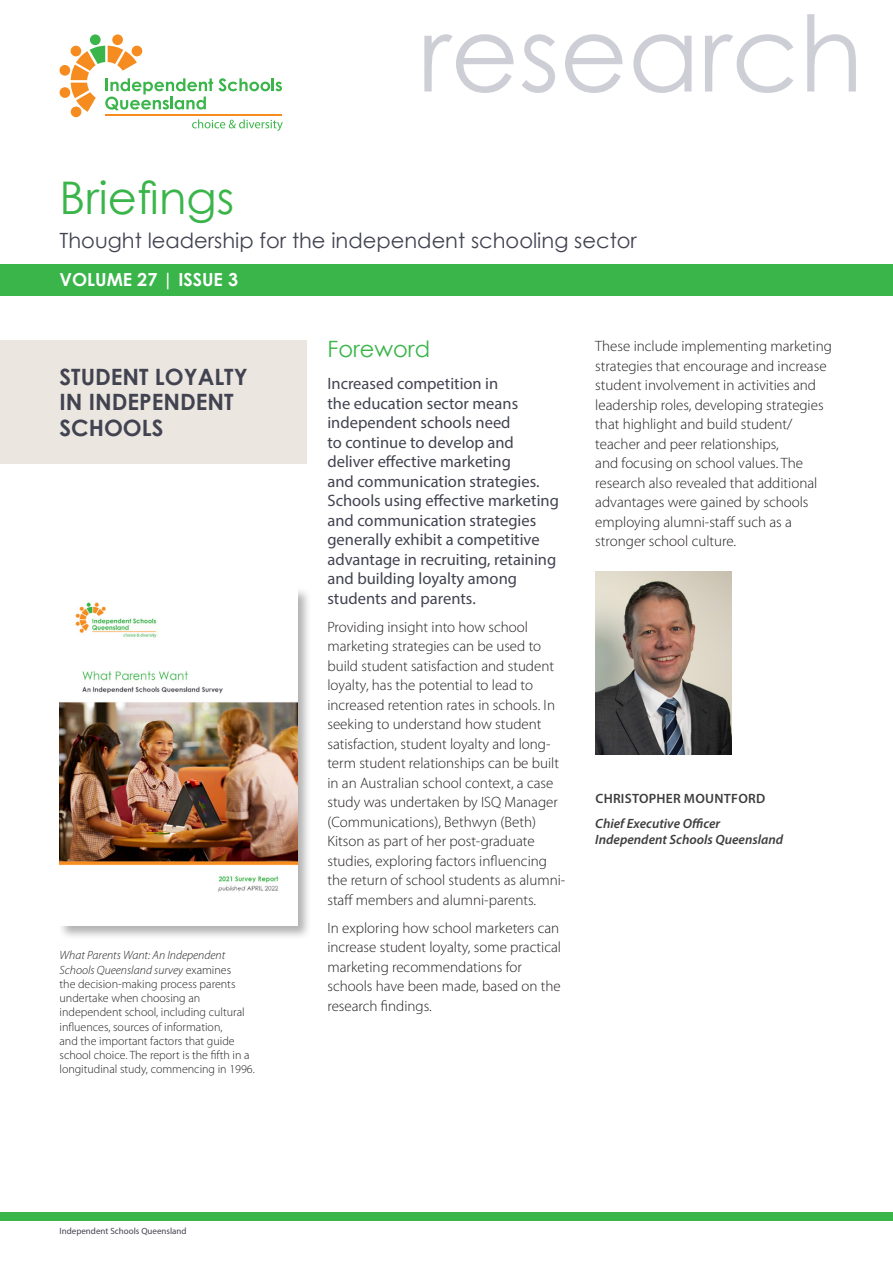
<style>
.page{position:relative;width:893px;height:1263px;background:#fff}
.page>*{position:absolute;margin:0;border:0;box-sizing:border-box;transform-origin:0 0}
.Heading_1_Briefings{font:105px "Century Gothic";color:#cecfd6}
.Heading_1_Briefings-2{font:45px "Century Gothic";color:#3ab54a}
.ED_heading{font:700 22.5px/25.5px "Century Gothic";color:#424351}
.Heading_2{font:22.5px "Century Gothic";color:#3ab54a}
.Heading_2-2{font:21px "Century Gothic";color:#424351}
.Heading_3{font:700 18px "Century Gothic";color:#fff}
.Intro_para{font:16.5px/19.5px "Myriad Pro";color:#424351}
.Body_copy{font:300 15px/19.5px "Myriad Pro";color:#231f20}
.author_title{font:italic 600 13.5px/16.5px "Myriad Pro";color:#3e3e3f}
.Body_copy-2{font:600 13.5px "Myriad Pro";letter-spacing:.02em;color:#3e3e3f}
._8pt_table_source_disclaimer{font:300 12px/14.2px "Myriad Pro";color:#231f20}
.t1{font:9px "Myriad Pro";color:#424351}
.s1{font-style:italic}
</style>
<div class="page">
<div style="left:0;top:264px;width:893px;height:32px;background:#3ab54a"></div>
<img style="left:595px;top:571px;width:136px;height:183px">
<div style="left:0;top:1212px;width:893px;height:8px;background:#3ab54a"></div>
<div style="left:0;top:340px;width:306px;height:124px;background:#ebe6df"></div>
<svg style="left:192px;top:119px;width:91px;height:12px"></svg>
<hr style="left:105px;top:114px;width:177px;height:1px;background:#f68c1f">
<div style="left:90px;top:34px;width:11px;height:11px;background:#3ab54a;border-radius:50%"></div>
<div style="left:60px;top:65px;width:10px;height:11px;background:#f68c1f;border-radius:50%"></div>
<div style="left:60px;top:87px;width:10px;height:11px;background:#f68c1f;border-radius:50%"></div>
<div style="left:71px;top:107px;width:10px;height:10px;background:#f68c1f;border-radius:50%"></div>
<div style="left:112px;top:34px;width:11px;height:11px;background:#f68c1f;border-radius:50%"></div>
<svg style="left:71px;top:46px;width:211px;height:66px"></svg>
<div style="left:57px;top:587px;width:255px;height:353px;background:#231f20;opacity:.35"></div>
<img style="left:60px;top:589px;width:238px;height:337px">
<p class="Heading_1_Briefings" style="left:419px;top:-20px;width:446px">research</p>
<p class="Heading_1_Briefings-2" style="left:60px;top:166px;width:176px">Briefings</p>
<p class="Heading_2-2" style="left:60px;top:226px;width:579px">Thought leadership for the independent schooling sector</p>
<p class="Heading_3" style="left:60px;top:265px;width:180px">VOLUME 27 | ISSUE 3</p>
<p class="ED_heading" style="left:60px;top:363px;width:190px">STUDENT LOYALTY<br>IN INDEPENDENT<br>SCHOOLS</p>
<p class="_8pt_table_source_disclaimer" style="left:60px;top:948px;width:197px"><span class="s1">What Parents Want: An Independent Schools Queensland survey</span> examines<br>the decision-making process parents undertake when choosing an independent school, including cultural influences, sources of information,<br>and the important factors that guide school choice. The report is the fifth in a longitudinal study, commencing in 1996.</p>
<p class="t1" style="left:60px;top:1226px;width:129px">Independent Schools Queensland</p>
<p class="Heading_2" style="left:327px;top:333px;width:104px">Foreword</p>
<p class="Intro_para" style="left:327px;top:374px;width:233px">Increased competition in<br>the education sector means independent schools need<br>to continue to develop and deliver effective marketing<br>and communication strategies.<br>Schools using effective marketing and communication strategies generally exhibit a competitive advantage in recruiting, retaining and building loyalty among students and parents.</p>
<p class="Body_copy" style="left:327px;top:617px;width:239px">Providing insight into how school marketing strategies can be used to build student satisfaction and student loyalty, has the potential to lead to increased retention rates in schools. In seeking to understand how student satisfaction, student loyalty and long&shy;term student relationships can be built in an Australian school context, a case study was undertaken by ISQ Manager (Communications), Bethwyn (Beth)<br>Kitson as part of her post-graduate studies, exploring factors influencing the return of school students as alumni&shy;staff members and alumni-parents.</p>
<p class="Body_copy" style="left:327px;top:918px;width:235px">In exploring how school marketers can increase student loyalty, some practical marketing recommendations for schools have been made, based on the research findings.</p>
<p class="Body_copy" style="left:595px;top:337px;width:238px">These include implementing marketing strategies that encourage and increase student involvement in activities and leadership roles, developing strategies that highlight and build student/ teacher and peer relationships,<br>and focusing on school values. The research also revealed that additional advantages were gained by schools employing alumni-staff such as a stronger school culture.</p>
<p class="Body_copy-2" style="left:595px;top:789px;width:171px">CHRISTOPHER MOUNTFORD</p>
<p class="author_title" style="left:595px;top:814px;width:189px">Chief Executive Officer<br>Independent Schools Queensland</p>
</div>
